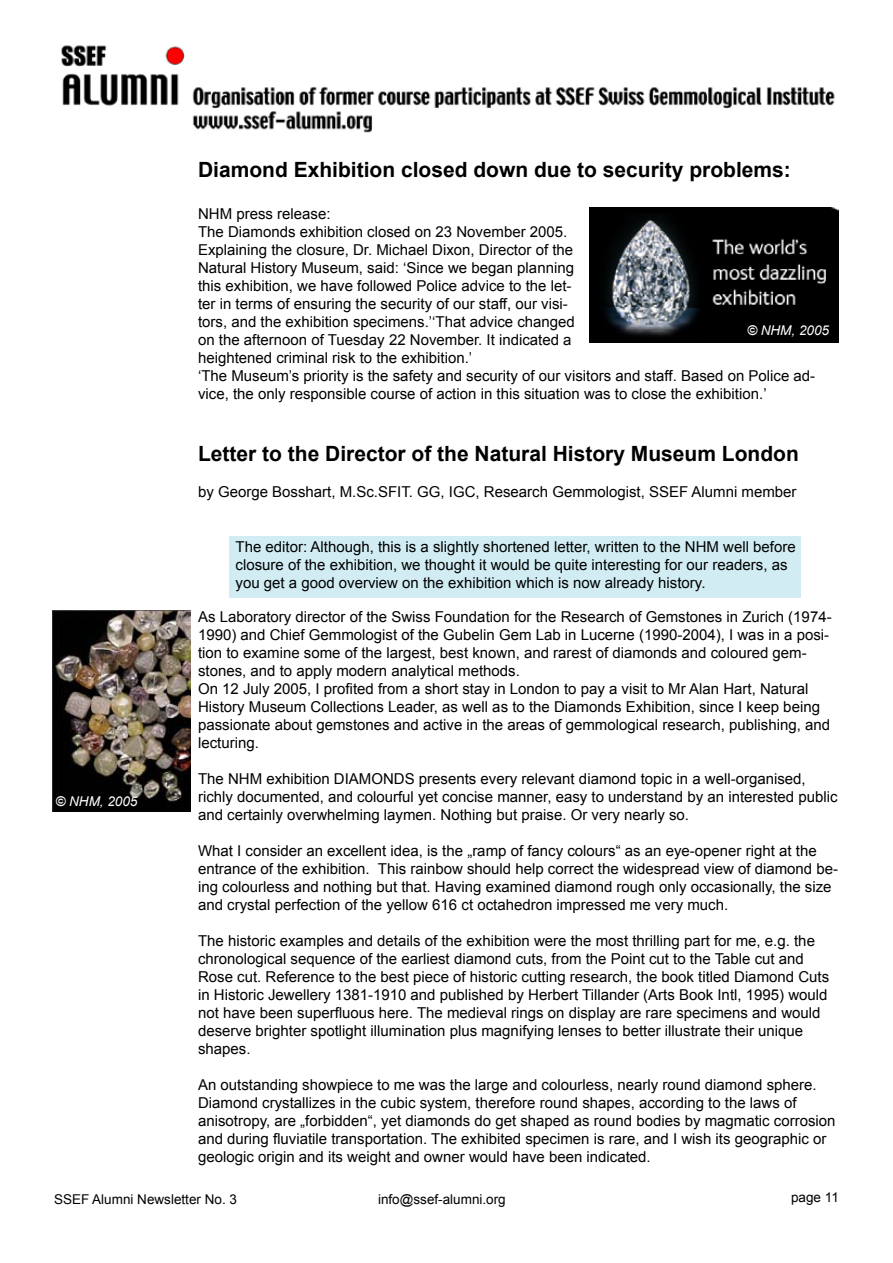
<style>
.page{position:relative;width:893px;height:1263px;background:#fff}
.page>*{position:absolute;margin:0;border:0;box-sizing:border-box;transform-origin:0 0}
.t1{font:700 21px "Arial";color:#000}
.t2{font:15px/18px "Arial";color:#000}
.t3{font:13.5px "Arial";color:#000}
.t4{font:italic 13.5px "Arial";color:#fff}
</style>
<div class="page">
<img style="left:61px;top:45px;width:774px;height:88px">
<div style="left:229px;top:536px;width:571px;height:62px;background:#d1edf3"></div>
<img style="left:590px;top:207px;width:249px;height:135px">
<img style="left:52px;top:610px;width:138px;height:201px">
<h1 class="t1" style="left:198px;top:158px;width:594px">Diamond Exhibition closed down due to security problems:</h1>
<p class="t2" style="left:198px;top:205px;width:378px">NHM press release:<br>The Diamonds exhibition closed on 23 November 2005.<br>Explaining the closure, Dr. Michael Dixon, Director of the Natural History Museum, said: ‘Since we began planning this exhibition, we have followed Police advice to the let&shy;ter in terms of ensuring the security of our staff, our visi&shy;tors, and the exhibition specimens.’‘That advice changed on the afternoon of Tuesday 22 November. It indicated a</p>
<p class="t4" style="left:747px;top:323px;width:83px">© NHM, 2005</p>
<p class="t2" style="left:198px;top:349px;width:619px">heightened criminal risk to the exhibition.’<br>‘The Museum’s priority is the safety and security of our visitors and staff. Based on Police ad&shy;vice, the only responsible course of action in this situation was to close the exhibition.’</p>
<h1 class="t1" style="left:198px;top:441px;width:602px">Letter to the Director of the Natural History Museum London</h1>
<p class="t2" style="left:198px;top:482px;width:600px">by George Bosshart, M.Sc.SFIT. GG, IGC, Research Gemmologist, SSEF Alumni member</p>
<p class="t2" style="left:236px;top:538px;width:562px">The editor: Although, this is a slightly shortened letter, written to the NHM well before closure of the exhibition, we thought it would be quite interesting for our readers, as you get a good overview on the exhibition which is now already history.</p>
<p class="t2" style="left:198px;top:607px;width:635px">As Laboratory director of the Swiss Foundation for the Research of Gemstones in Zurich (1974- 1990) and Chief Gemmologist of the Gubelin Gem Lab in Lucerne (1990-2004), I was in a posi&shy;tion to examine some of the largest, best known, and rarest of diamonds and coloured gem&shy;stones, and to apply modern analytical methods.<br>On 12 July 2005, I profited from a short stay in London to pay a visit to Mr Alan Hart, Natural History Museum Collections Leader, as well as to the Diamonds Exhibition, since I keep being passionate about gemstones and active in the areas of gemmological research, publishing, and lecturing.</p>
<p class="t2" style="left:198px;top:769px;width:641px">The NHM exhibition DIAMONDS presents every relevant diamond topic in a well-organised, richly documented, and colourful yet concise manner, easy to understand by an interested public and certainly overwhelming laymen. Nothing but praise. Or very nearly so.</p>
<p class="t2" style="left:198px;top:841px;width:642px">What I consider an excellent idea, is the „ramp of fancy colours“ as an eye-opener right at the entrance of the exhibition. This rainbow should help correct the widespread view of diamond be&shy;ing colourless and nothing but that. Having examined diamond rough only occasionally, the size and crystal perfection of the yellow 616 ct octahedron impressed me very much.</p>
<p class="t2" style="left:198px;top:931px;width:633px">The historic examples and details of the exhibition were the most thrilling part for me, e.g. the chronological sequence of the earliest diamond cuts, from the Point cut to the Table cut and Rose cut. Reference to the best piece of historic cutting research, the book titled Diamond Cuts in Historic Jewellery 1381-1910 and published by Herbert Tillander (Arts Book Intl, 1995) would not have been superfluous here. The medieval rings on display are rare specimens and would deserve brighter spotlight illumination plus magnifying lenses to better illustrate their unique shapes.</p>
<p class="t2" style="left:198px;top:1075px;width:639px">An outstanding showpiece to me was the large and colourless, nearly round diamond sphere.<br>Diamond crystallizes in the cubic system, therefore round shapes, according to the laws of anisotropy, are „forbidden“, yet diamonds do get shaped as round bodies by magmatic corrosion and during fluviatile transportation. The exhibited specimen is rare, and I wish its geographic or geologic origin and its weight and owner would have been indicated.</p>
<p class="t3" style="left:791px;top:1190px;width:49px">page 11</p>
<p class="t4" style="left:56px;top:794px;width:83px">© NHM, 2005</p>
<p class="t3" style="left:54px;top:1191px;width:185px">SSEF Alumni Newsletter No. 3</p>
<p class="t3" style="left:378px;top:1191px;width:129px">info@ssef-alumni.org</p>
</div>
